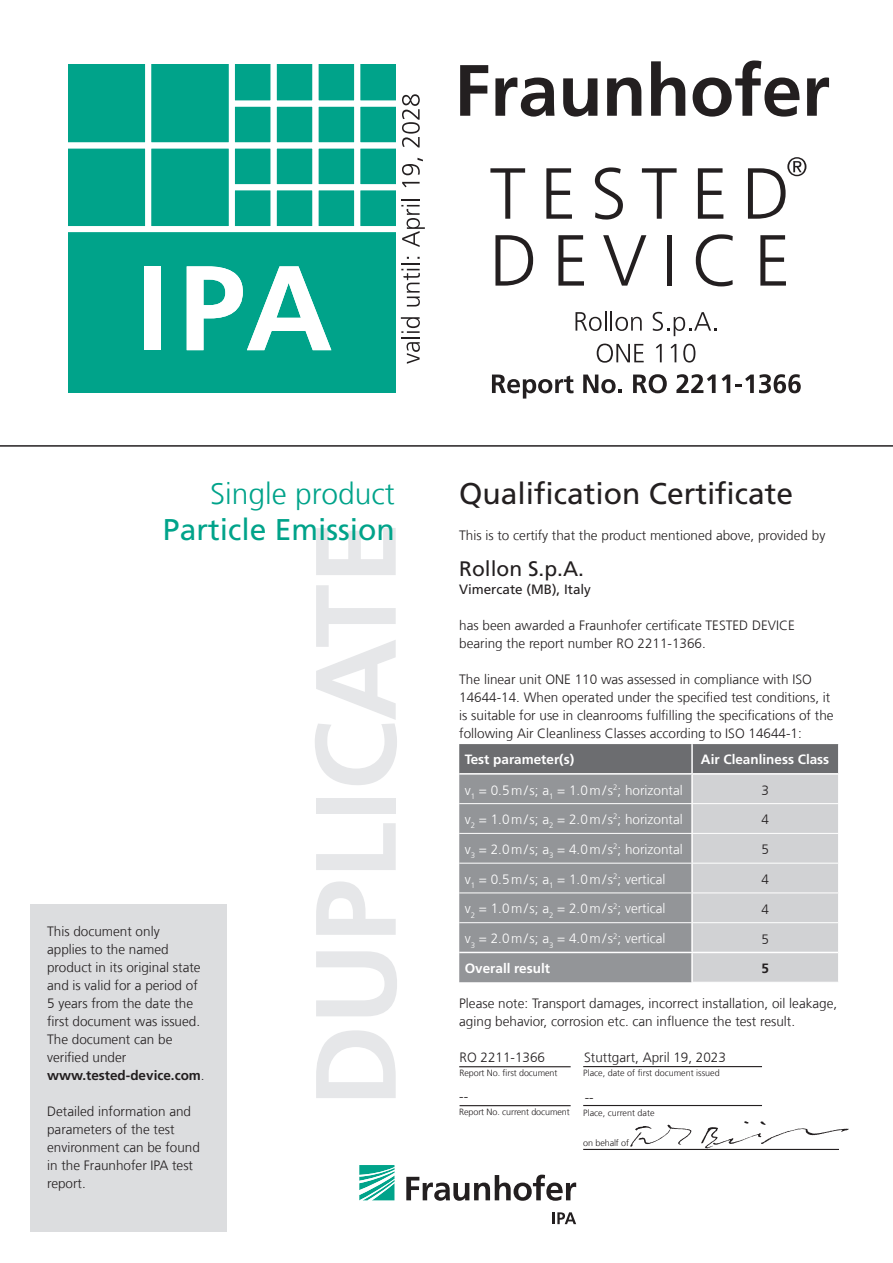
<style>
.page{position:relative;width:893px;height:1263px;background:#fff}
.page>*{position:absolute;margin:0;border:0;box-sizing:border-box;transform-origin:0 0}
.t1{font:700 114px "Frutiger LT Com";color:#e6e7e9}
.t2{font:30px "Frutiger LT Com";color:#231f20}
.t3{font:30px "Frutiger LT Com";color:#00a38a}
.t4{font:300 30px "Frutiger LT Com";color:#00a38a}
.t5{font:21px "Frutiger LT Com";color:#231f20}
.t6{font:300 13.5px/18px "Frutiger LT Com";color:#231f20}
.t7{font:300 13.5px "Frutiger LT Com";color:#fff}
.t8{font:700 13.5px "Frutiger LT Com";color:#fff}
.t9{font:13.5px "Frutiger LT Com";color:#231f20}
.t10{font:700 13.5px "Frutiger LT Com";color:#231f20}
.t11{font:300 9px "Frutiger LT Com";letter-spacing:-.01em;color:#231f20}
.s1{font-weight:700}
</style>
<div class="page">
<svg style="left:630px;top:1125px;width:62px;height:22px"></svg>
<svg style="left:701px;top:1121px;width:148px;height:27px"></svg>
<hr style="left:0;top:445px;width:893px;height:2px;background:#231f20">
<svg style="left:359px;top:1165px;width:35px;height:35px"></svg>
<svg style="left:406px;top:1174px;width:170px;height:27px"></svg>
<svg style="left:552px;top:1212px;width:24px;height:12px"></svg>
<hr style="left:583px;top:1149px;width:256px;height:1px;background:#231f20">
<hr style="left:583px;top:1066px;width:179px;height:1px;background:#231f20">
<hr style="left:583px;top:1105px;width:179px;height:1px;background:#231f20">
<hr style="left:459px;top:1066px;width:112px;height:1px;background:#231f20">
<hr style="left:460px;top:1105px;width:111px;height:1px;background:#231f20">
<div style="left:30px;top:905px;width:196px;height:327px;background:#dcdddf"></div>
<div style="left:68px;top:65px;width:327px;height:328px;background:#00a38a"></div>
<div style="left:229px;top:51px;width:6px;height:178px;background:#fff"></div>
<div style="left:232px;top:184px;width:172px;height:6px;background:#fff"></div>
<div style="left:232px;top:101px;width:172px;height:6px;background:#fff"></div>
<div style="left:354px;top:51px;width:6px;height:178px;background:#fff"></div>
<div style="left:271px;top:51px;width:6px;height:178px;background:#fff"></div>
<div style="left:312px;top:51px;width:6px;height:178px;background:#fff"></div>
<div style="left:145px;top:51px;width:6px;height:178px;background:#fff"></div>
<div style="left:60px;top:142px;width:344px;height:6px;background:#fff"></div>
<div style="left:60px;top:226px;width:344px;height:6px;background:#fff"></div>
<div style="left:144px;top:266px;width:17px;height:84px;background:#fff"></div>
<svg style="left:187px;top:266px;width:144px;height:84px"></svg>
<svg style="left:460px;top:65px;width:28px;height:51px"></svg>
<svg style="left:495px;top:78px;width:59px;height:39px"></svg>
<svg style="left:563px;top:78px;width:34px;height:39px"></svg>
<svg style="left:607px;top:78px;width:34px;height:38px"></svg>
<svg style="left:651px;top:61px;width:34px;height:55px"></svg>
<svg style="left:693px;top:60px;width:106px;height:57px"></svg>
<svg style="left:807px;top:78px;width:22px;height:38px"></svg>
<svg style="left:490px;top:168px;width:35px;height:51px"></svg>
<svg style="left:546px;top:168px;width:26px;height:51px"></svg>
<svg style="left:595px;top:167px;width:28px;height:53px"></svg>
<svg style="left:642px;top:168px;width:35px;height:51px"></svg>
<svg style="left:698px;top:168px;width:25px;height:51px"></svg>
<svg style="left:495px;top:235px;width:38px;height:51px"></svg>
<svg style="left:558px;top:235px;width:26px;height:51px"></svg>
<svg style="left:603px;top:235px;width:43px;height:51px"></svg>
<div style="left:667px;top:235px;width:5px;height:51px;background:#231f20"></div>
<svg style="left:696px;top:234px;width:37px;height:52px"></svg>
<svg style="left:760px;top:235px;width:26px;height:51px"></svg>
<svg style="left:748px;top:157px;width:58px;height:62px"></svg>
<svg style="left:575px;top:311px;width:67px;height:20px"></svg>
<svg style="left:653px;top:312px;width:63px;height:24px"></svg>
<svg style="left:597px;top:344px;width:47px;height:19px"></svg>
<svg style="left:656px;top:344px;width:6px;height:18px"></svg>
<svg style="left:671px;top:344px;width:5px;height:18px"></svg>
<svg style="left:683px;top:344px;width:12px;height:19px"></svg>
<svg style="left:492px;top:375px;width:82px;height:24px"></svg>
<svg style="left:583px;top:375px;width:39px;height:18px"></svg>
<svg style="left:633px;top:374px;width:34px;height:19px"></svg>
<svg style="left:676px;top:374px;width:40px;height:19px"></svg>
<svg style="left:722px;top:374px;width:79px;height:19px"></svg>
<svg style="left:401px;top:317px;width:19px;height:47px"></svg>
<svg style="left:401px;top:257px;width:19px;height:49px"></svg>
<svg style="left:401px;top:199px;width:24px;height:48px"></svg>
<svg style="left:402px;top:182px;width:18px;height:5px"></svg>
<svg style="left:402px;top:158px;width:21px;height:17px"></svg>
<svg style="left:402px;top:94px;width:18px;height:53px"></svg>
<svg style="left:459px;top:744px;width:380px;height:238px;background:#a6a7aa"></svg>
<hr style="left:459px;top:922px;width:233px;height:1px;background:#fff">
<hr style="left:692px;top:922px;width:147px;height:1px;background:#fff">
<hr style="left:691px;top:893px;width:2px;height:29px;background:#fff">
<h2 class="t4" style="left:210px;top:476px;width:186px">Single product</h2>
<h2 class="t3" style="left:163px;top:512px;width:233px">Particle Emission</h2>
<h1 class="t1" style="left:289px;top:1107px;width:588px;rotate:-90deg">DUPLICATE</h1>
<p class="t6" style="left:47px;top:922px;width:159px">This document only<br>applies to the named product in its original state and is valid for a period of<br>5 years from the date the first document was issued.<br>The document can be verified under <span class="s1">www.tested-device.com</span>.</p>
<p class="t6" style="left:47px;top:1102px;width:154px">Detailed information and parameters of the test environment can be found in the Fraunhofer IPA test report.</p>
<h2 class="t2" style="left:459px;top:476px;width:336px">Qualification Certificate</h2>
<p class="t6" style="left:459px;top:526px;width:368px">This is to certify that the product mentioned above, provided by</p>
<h3 class="t5" style="left:459px;top:556px;width:126px">Rollon S.p.A.</h3>
<p class="t9" style="left:459px;top:581px;width:133px">Vimercate (MB), Italy</p>
<p class="t6" style="left:459px;top:616px;width:337px">has been awarded a Fraunhofer certificate TESTED DEVICE bearing the report number RO 2211-1366.</p>
<p class="t6" style="left:459px;top:670px;width:376px">The linear unit ONE 110 was assessed in compliance with ISO 14644-14. When operated under the specified test conditions, it is suitable for use in cleanrooms fulfilling the specifications of the following Air Cleanliness Classes according to ISO 14644-1:</p>
<p class="t8" style="left:465px;top:751px;width:111px">Test parameter(s)</p>
<p class="t8" style="left:701px;top:751px;width:130px">Air Cleanliness Class</p>
<p class="t7" style="left:465px;top:782px;width:220px">v<sub>1</sub> = 0.5m/s; a<sub>1</sub> = 1.0m/s<sup>2</sup>; horizontal</p>
<p class="t6" style="left:761px;top:781px;width:9px">3</p>
<p class="t7" style="left:465px;top:811px;width:220px">v<sub>2</sub> = 1.0m/s; a<sub>2</sub> = 2.0m/s<sup>2</sup>; horizontal</p>
<p class="t6" style="left:761px;top:811px;width:9px">4</p>
<p class="t7" style="left:465px;top:841px;width:220px">v<sub>3</sub> = 2.0m/s; a<sub>3</sub> = 4.0m/s<sup>2</sup>; horizontal</p>
<p class="t6" style="left:761px;top:841px;width:9px">5</p>
<p class="t7" style="left:465px;top:871px;width:202px">v<sub>1</sub> = 0.5m/s; a<sub>1</sub> = 1.0m/s<sup>2</sup>; vertical</p>
<p class="t6" style="left:761px;top:870px;width:9px">4</p>
<p class="t7" style="left:465px;top:901px;width:202px">v<sub>2</sub> = 1.0m/s; a<sub>2</sub> = 2.0m/s<sup>2</sup>; vertical</p>
<p class="t6" style="left:761px;top:900px;width:9px">4</p>
<p class="t7" style="left:465px;top:930px;width:202px">v<sub>3</sub> = 2.0m/s; a<sub>3</sub> = 4.0m/s<sup>2</sup>; vertical</p>
<p class="t6" style="left:761px;top:930px;width:9px">5</p>
<p class="t8" style="left:465px;top:960px;width:87px">Overall result</p>
<p class="t10" style="left:761px;top:961px;width:9px">5</p>
<p class="t6" style="left:459px;top:994px;width:380px">Please note: Transport damages, incorrect installation, oil leakage, aging behavior, corrosion etc. can influence the test result.</p>
<p class="t6" style="left:460px;top:1048px;width:87px">RO 2211-1366</p>
<p class="t6" style="left:584px;top:1048px;width:143px">Stuttgart, April 19, 2023</p>
<p class="t11" style="left:460px;top:1068px;width:99px">Report No. first document</p>
<p class="t11" style="left:583px;top:1067px;width:138px">Place, date of first document issued</p>
<p class="t11" style="left:459px;top:1107px;width:112px">Report No. current document</p>
<p class="t6" style="left:459px;top:1087px;width:10px">--</p>
<p class="t6" style="left:585px;top:1088px;width:10px">--</p>
<p class="t11" style="left:583px;top:1108px;width:73px">Place, current date</p>
<p class="t11" style="left:583px;top:1137px;width:47px">on behalf of</p>
</div>
